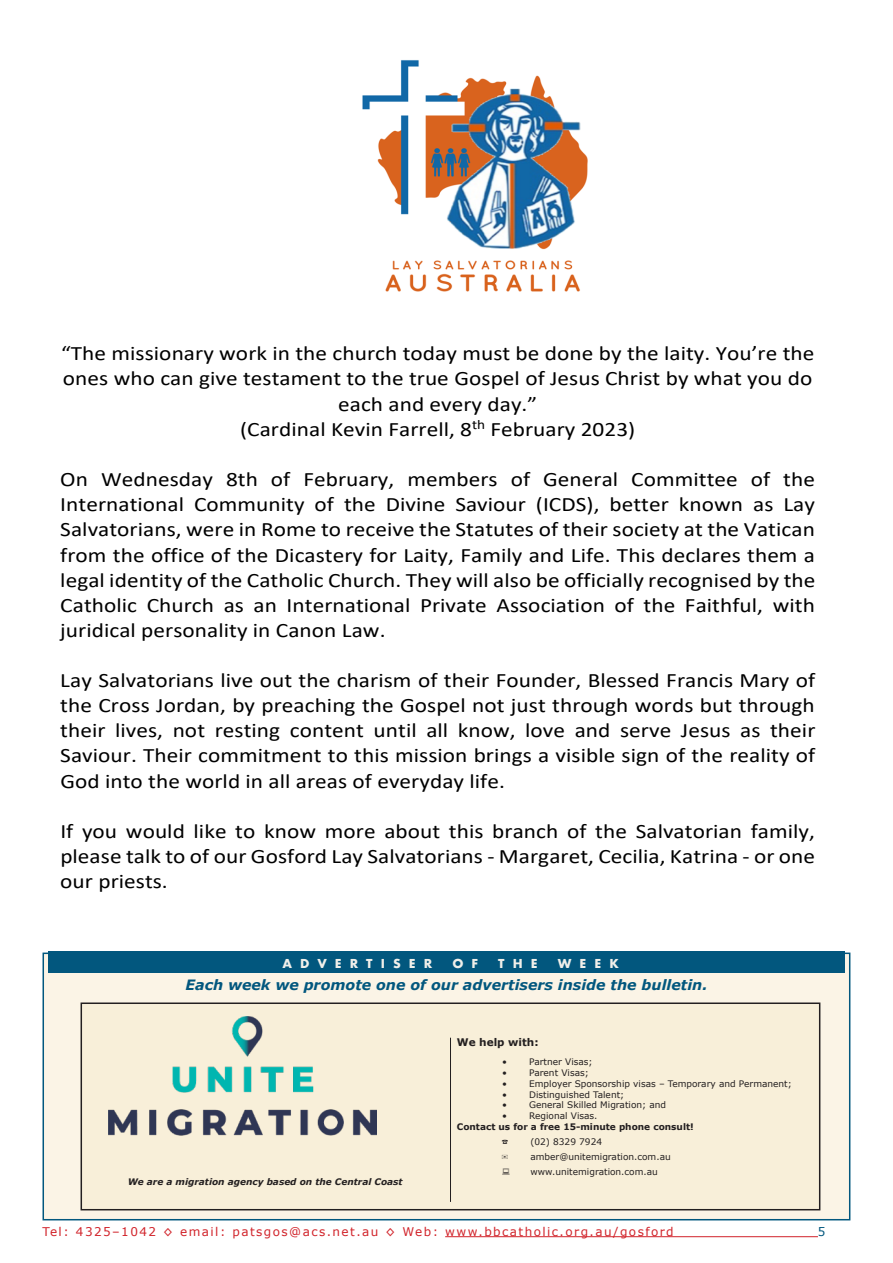
<style>
.page{position:relative;width:893px;height:1263px;background:#fff}
.page>*{position:absolute;margin:0;border:0;box-sizing:border-box;transform-origin:0 0}
.t1{font:20.4px/25px "Calibri";letter-spacing:.005em;color:#000;text-align:justify;scale:1.14 1}
.Body_Text_7pt{font:italic 700 14.25px "Verdana";color:#02577e}
.t2{font:12px "Verdana";letter-spacing:.12em;color:#d1232a}
.BULLETIN_SECTION_HEA{font:700 12px "Futura";letter-spacing:.67em;color:#f0efea}
.t3{font:12px "Verdana";color:#02577e}
.Body_Text_7pt-2{font:700 10.5px "Verdana";color:#231f20}
.Body_Text_7pt-3{font:9px "Verdana";color:#231f20}
.Body_Text_7pt-4{font:italic 700 9px "Verdana";color:#231f20}
.Body_Text_7pt-5{font:700 9px "Verdana";color:#231f20}
</style>
<div class="page">
<hr style="left:445px;top:1236px;width:373px;height:1px;background:#d1232a">
<div style="left:43px;top:953px;width:807px;height:267px;background:#fbf4e6"></div>
<div style="left:48px;top:951px;width:797px;height:21px;background:#02577e"></div>
<div style="left:43px;top:952px;width:807px;height:268px;border:2px solid #02577e"></div>
<div style="left:81px;top:1003px;width:739px;height:207px;background:#f8efd9"></div>
<img style="left:109px;top:1016px;width:268px;height:120px">
<hr style="left:450px;top:1038px;width:1px;height:164px;background:#231f20">
<div style="left:81px;top:1002px;width:739px;height:208px;border:2px solid #231f20"></div>
<img style="left:362px;top:60px;width:226px;height:232px">
<p class="t1" style="left:61px;top:341px;width:662px;text-align:center">“The missionary work in the church today must be done by the laity. You’re the ones who can give testament to the true Gospel of Jesus Christ by what you do each and every day.”<br>(Cardinal Kevin Farrell, 8<sup>th</sup> February 2023)</p>
<p class="t1" style="left:60px;top:466px;width:664px">On Wednesday 8th of February, members of General Committee of the International Community of the Divine Saviour (ICDS), better known as Lay Salvatorians, were in Rome to receive the Statutes of their society at the Vatican from the office of the Dicastery for Laity, Family and Life. This declares them a legal identity of the Catholic Church. They will also be officially recognised by the Catholic Church as an International Private Association of the Faithful, with juridical personality in Canon Law.</p>
<p class="t1" style="left:60px;top:667px;width:664px">Lay Salvatorians live out the charism of their Founder, Blessed Francis Mary of the Cross Jordan, by preaching the Gospel not just through words but through their lives, not resting content until all know, love and serve Jesus as their Saviour. Their commitment to this mission brings a visible sign of the reality of God into the world in all areas of everyday life.</p>
<p class="t1" style="left:60px;top:818px;width:664px">If you would like to know more about this branch of the Salvatorian family, please talk to of our Gosford Lay Salvatorians - Margaret, Cecilia, Katrina - or one our priests.</p>
<p class="BULLETIN_SECTION_HEA" style="left:283px;top:955px;width:151px">ADVERTISER</p>
<p class="BULLETIN_SECTION_HEA" style="left:452px;top:955px;width:27px">O F</p>
<p class="BULLETIN_SECTION_HEA" style="left:498px;top:955px;width:41px">THE</p>
<p class="BULLETIN_SECTION_HEA" style="left:558px;top:955px;width:63px">WEEK</p>
<p class="Body_Text_7pt" style="left:185px;top:975px;width:524px">Each week we promote one of our advertisers inside the bulletin.</p>
<p class="Body_Text_7pt-4" style="left:128px;top:1176px;width:276px">We are a migration agency based on the Central Coast</p>
<p class="Body_Text_7pt-2" style="left:457px;top:1035px;width:83px">We help with:</p>
<p class="Body_Text_7pt-3" style="left:502px;top:1056px;width:6px">•</p>
<p class="Body_Text_7pt-3" style="left:529px;top:1056px;width:65px">Partner Visas;</p>
<p class="Body_Text_7pt-3" style="left:502px;top:1067px;width:6px">•</p>
<p class="Body_Text_7pt-3" style="left:529px;top:1067px;width:61px">Parent Visas;</p>
<p class="Body_Text_7pt-3" style="left:502px;top:1078px;width:6px">•</p>
<p class="Body_Text_7pt-3" style="left:529px;top:1078px;width:264px">Employer Sponsorship visas – Temporary and Permanent;</p>
<p class="Body_Text_7pt-3" style="left:502px;top:1088px;width:6px">•</p>
<p class="Body_Text_7pt-3" style="left:529px;top:1088px;width:97px">Distinguished Talent;</p>
<p class="Body_Text_7pt-3" style="left:502px;top:1099px;width:6px">•</p>
<p class="Body_Text_7pt-3" style="left:529px;top:1099px;width:139px">General Skilled Migration; and</p>
<p class="Body_Text_7pt-3" style="left:502px;top:1110px;width:6px">•</p>
<p class="Body_Text_7pt-3" style="left:529px;top:1110px;width:70px">Regional Visas.</p>
<p class="Body_Text_7pt-5" style="left:457px;top:1121px;width:238px">Contact us for a free 15-minute phone consult!</p>
<p class="Body_Text_7pt-3" style="left:530px;top:1136px;width:73px">(02) 8329 7924</p>
<p class="Body_Text_7pt-3" style="left:530px;top:1151px;width:142px">amber@unitemigration.com.au</p>
<p class="Body_Text_7pt-3" style="left:530px;top:1166px;width:129px">www.unitemigration.com.au</p>
<p class="t2" style="left:43px;top:1223px;width:633px">Tel: 4325–1042 ◊ email: patsgos@acs.net.au ◊ Web: www.bbcatholic.org.au/gosford</p>
<p class="t3" style="left:818px;top:1223px;width:9px">5</p>
</div>
